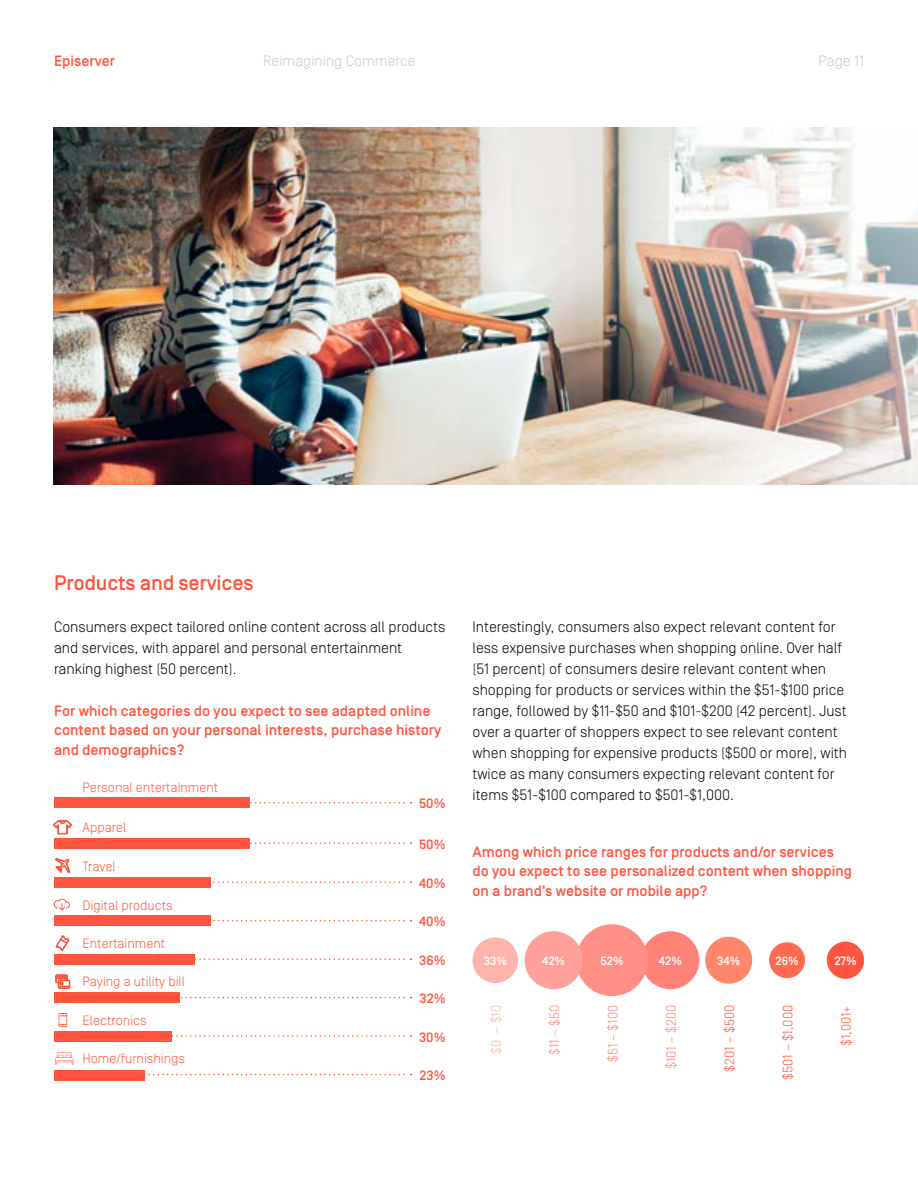
<style>
.page{position:relative;width:918px;height:1188px;background:#fff}
.page>*{position:absolute;margin:0;border:0;box-sizing:border-box;transform-origin:0 0}
.t1{font:500 21px "Simplon Norm";letter-spacing:-.01em;color:#ff553e}
.t2{font:300 15px/21px "Simplon Norm";color:#000}
.t3{font:500 15px/19.5px "Simplon Norm";color:#ff553e}
.t4{font:300 15px "Simplon Norm";color:#cbc9c6}
.t5{font:300 13.5px "Simplon Norm";color:#ff553e}
.t6{font:300 13.5px "Simplon Norm";color:#ff8278}
.t7{font:500 13.5px "Simplon Norm";color:#ff553e}
.t8{font:300 13.5px "Simplon Norm";color:#feb3ad}
.t9{font:500 12px "Simplon Norm";color:#fff}
</style>
<div class="page">
<div style="left:641px;top:931px;width:58px;height:58px;background:#ff8278;border-radius:50%"></div>
<div style="left:576px;top:924px;width:72px;height:72px;background:#ff8f86;border-radius:50%"></div>
<div style="left:705px;top:937px;width:47px;height:47px;background:#ff856b;border-radius:50%"></div>
<div style="left:769px;top:942px;width:36px;height:36px;background:#ff6a50;border-radius:50%"></div>
<div style="left:827px;top:942px;width:37px;height:37px;background:#ff553e;border-radius:50%"></div>
<div style="left:472px;top:937px;width:46px;height:46px;background:#feb3ad;border-radius:50%"></div>
<div style="left:525px;top:931px;width:58px;height:58px;background:#ffa19a;border-radius:50%"></div>
<svg style="left:144px;top:1074px;width:267px;height:1px"></svg>
<div style="left:54px;top:1070px;width:90px;height:11px;background:#ff553e"></div>
<img style="left:54px;top:127px;width:864px;height:358px">
<svg style="left:195px;top:958px;width:216px;height:2px"></svg>
<div style="left:54px;top:954px;width:141px;height:10px;background:#ff553e"></div>
<svg style="left:172px;top:1035px;width:239px;height:2px"></svg>
<div style="left:54px;top:1031px;width:118px;height:10px;background:#ff553e"></div>
<svg style="left:179px;top:997px;width:232px;height:1px"></svg>
<div style="left:54px;top:992px;width:125px;height:11px;background:#ff553e"></div>
<svg style="left:250px;top:842px;width:161px;height:2px"></svg>
<div style="left:54px;top:838px;width:196px;height:10px;background:#ff553e"></div>
<svg style="left:250px;top:802px;width:161px;height:2px"></svg>
<div style="left:54px;top:797px;width:196px;height:11px;background:#ff553e"></div>
<svg style="left:213px;top:881px;width:198px;height:2px"></svg>
<div style="left:54px;top:877px;width:157px;height:11px;background:#ff553e"></div>
<svg style="left:213px;top:920px;width:198px;height:1px"></svg>
<div style="left:54px;top:915px;width:157px;height:11px;background:#ff553e"></div>
<svg style="left:53px;top:820px;width:19px;height:14px"></svg>
<svg style="left:55px;top:858px;width:15px;height:16px"></svg>
<svg style="left:59px;top:1013px;width:8px;height:14px"></svg>
<svg style="left:55px;top:935px;width:15px;height:16px"></svg>
<svg style="left:57px;top:784px;width:12px;height:8px"></svg>
<svg style="left:56px;top:975px;width:14px;height:14px"></svg>
<svg style="left:54px;top:899px;width:16px;height:12px"></svg>
<svg style="left:55px;top:1052px;width:18px;height:13px"></svg>
<p class="t3" style="left:54px;top:52px;width:63px">Episerver</p>
<p class="t4" style="left:263px;top:53px;width:154px">Reimagining Commerce</p>
<p class="t4" style="left:819px;top:53px;width:47px">Page 11</p>
<h1 class="t1" style="left:54px;top:572px;width:201px">Products and services</h1>
<p class="t2" style="left:54px;top:617px;width:393px">Consumers expect tailored online content across all products and services, with apparel and personal entertainment ranking highest (50 percent).</p>
<p class="t3" style="left:54px;top:701px;width:389px">For which categories do you expect to see adapted online content based on your personal interests, purchase history and demographics?</p>
<p class="t5" style="left:83px;top:780px;width:137px">Personal entertainment</p>
<p class="t5" style="left:83px;top:820px;width:45px">Apparel</p>
<p class="t5" style="left:83px;top:859px;width:35px">Travel</p>
<p class="t5" style="left:83px;top:898px;width:92px">Digital products</p>
<p class="t5" style="left:83px;top:936px;width:84px">Entertainment</p>
<p class="t5" style="left:83px;top:975px;width:104px">Paying a utility bill</p>
<p class="t5" style="left:83px;top:1013px;width:66px">Electronics</p>
<p class="t5" style="left:83px;top:1052px;width:104px">Home/furnishings</p>
<p class="t7" style="left:419px;top:796px;width:28px">50%</p>
<p class="t7" style="left:419px;top:837px;width:28px">50%</p>
<p class="t7" style="left:419px;top:876px;width:28px">40%</p>
<p class="t7" style="left:419px;top:914px;width:28px">40%</p>
<p class="t7" style="left:419px;top:953px;width:28px">36%</p>
<p class="t7" style="left:420px;top:991px;width:27px">32%</p>
<p class="t7" style="left:419px;top:1030px;width:28px">30%</p>
<p class="t7" style="left:420px;top:1068px;width:27px">23%</p>
<p class="t2" style="left:472px;top:616px;width:376px">Interestingly, consumers also expect relevant content for less expensive purchases when shopping online. Over half (51 percent) of consumers desire relevant content when shopping for products or services within the $51-$100 price range, followed by $11-$50 and $101-$200 (42 percent). Just over a quarter of shoppers expect to see relevant content when shopping for expensive products ($500 or more), with twice as many consumers expecting relevant content for items $51-$100 compared to $501-$1,000.</p>
<p class="t3" style="left:472px;top:842px;width:381px">Among which price ranges for products and/or services do you expect to see personalized content when shopping on a brand’s website or mobile app?</p>
<p class="t9" style="left:484px;top:955px;width:25px">33%</p>
<p class="t8" style="left:489px;top:1054px;width:50px;rotate:-90deg">$0 – $10</p>
<p class="t9" style="left:542px;top:955px;width:24px">42%</p>
<p class="t6" style="left:547px;top:1055px;width:51px;rotate:-90deg">$11 – $50</p>
<p class="t9" style="left:600px;top:955px;width:25px">52%</p>
<p class="t6" style="left:606px;top:1062px;width:59px;rotate:-90deg">$51 – $100</p>
<p class="t9" style="left:659px;top:955px;width:24px">42%</p>
<p class="t6" style="left:664px;top:1069px;width:66px;rotate:-90deg">$101 – $200</p>
<p class="t9" style="left:717px;top:955px;width:25px">34%</p>
<p class="t5" style="left:722px;top:1072px;width:68px;rotate:-90deg">$201 – $500</p>
<p class="t9" style="left:775px;top:955px;width:25px">26%</p>
<p class="t5" style="left:781px;top:1080px;width:77px;rotate:-90deg">$501 – $1,000</p>
<p class="t9" style="left:834px;top:955px;width:24px">27%</p>
<p class="t5" style="left:839px;top:1046px;width:43px;rotate:-90deg">$1,001+</p>
</div>
